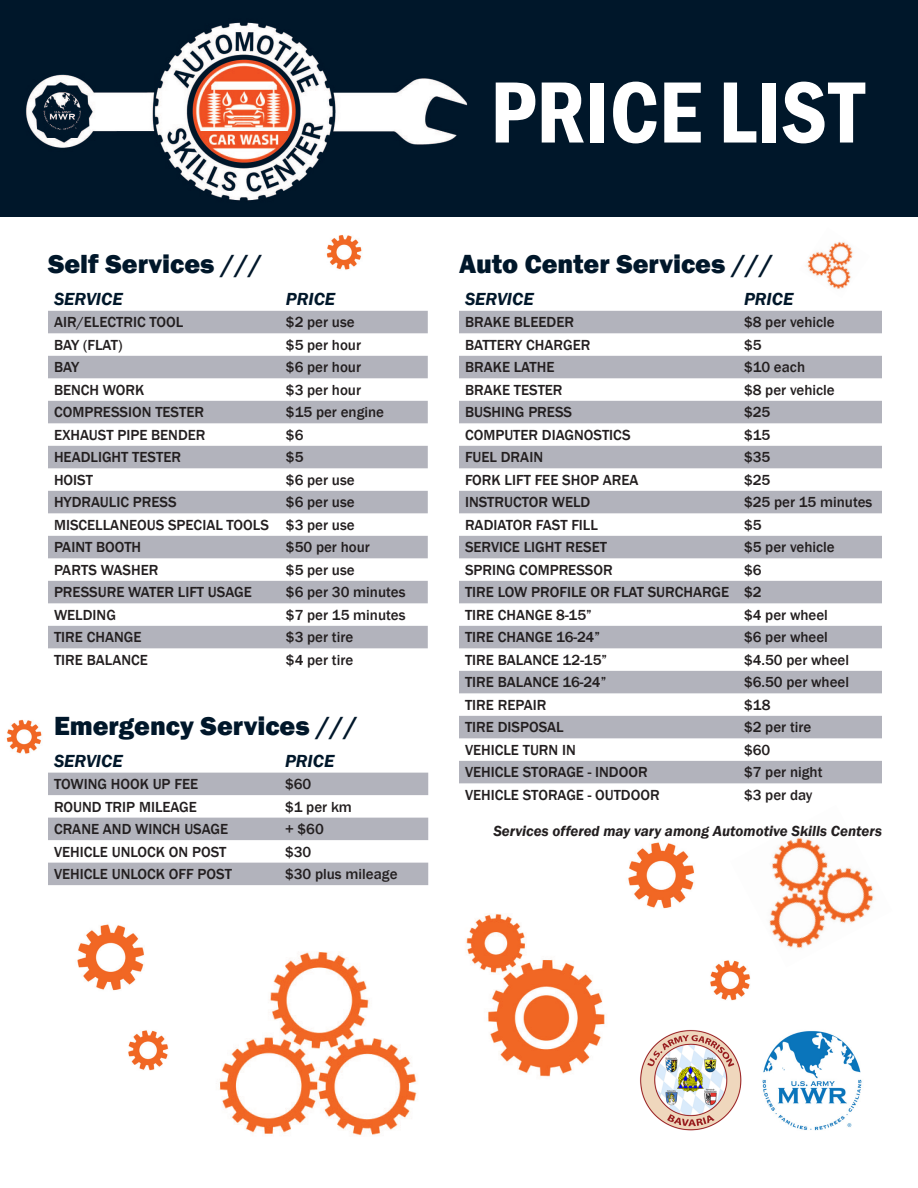
<style>
.page{position:relative;width:918px;height:1188px;background:#fff}
.page>*{position:absolute;margin:0;border:0;box-sizing:border-box;transform-origin:0 0}
.t1{font:600 condensed 90px "Franklin Gothic";color:#fff}
.t2{font:800 27px "Franklin Gothic";color:#00172a}
.t3{font:italic 600 18px "Franklin Gothic";color:#00172a}
.t4{font:500 15px "Franklin Gothic";color:#231f20}
.t5{font:italic 600 15px "Franklin Gothic";color:#231f20}
</style>
<div class="page">
<img style="left:769px;top:837px;width:105px;height:112px">
<div style="left:0;top:0;width:918px;height:216px;background:#00172a"></div>
<img style="left:807px;top:241px;width:46px;height:48px">
<img style="left:26px;top:22px;width:442px;height:179px">
<svg style="left:48px;top:311px;width:380px;height:337px;fill:#b2b3bc"></svg>
<svg style="left:459px;top:311px;width:423px;height:472px;fill:#b2b3bc"></svg>
<svg style="left:48px;top:773px;width:380px;height:112px"></svg>
<img style="left:640px;top:1029px;width:102px;height:102px">
<img style="left:762px;top:1031px;width:100px;height:100px">
<img style="left:128px;top:1030px;width:41px;height:41px">
<img style="left:710px;top:960px;width:41px;height:41px">
<img style="left:326px;top:235px;width:36px;height:35px">
<img style="left:6px;top:719px;width:36px;height:35px">
<img style="left:466px;top:914px;width:139px;height:163px">
<img style="left:219px;top:952px;width:199px;height:184px">
<img style="left:77px;top:924px;width:67px;height:67px">
<img style="left:628px;top:842px;width:66px;height:67px">
<p class="t1" style="left:490px;top:52px;width:376px">PRICE LIST</p>
<p class="t2" style="left:48px;top:246px;width:216px">Self Services ///</p>
<p class="t2" style="left:459px;top:246px;width:316px">Auto Center Services ///</p>
<p class="t3" style="left:54px;top:287px;width:70px">SERVICE</p>
<p class="t3" style="left:286px;top:287px;width:51px">PRICE</p>
<p class="t4" style="left:54px;top:313px;width:131px">AIR/ELECTRIC TOOL</p>
<p class="t4" style="left:286px;top:313px;width:70px">$2 per use</p>
<p class="t4" style="left:54px;top:336px;width:70px">BAY (FLAT)</p>
<p class="t4" style="left:286px;top:336px;width:77px">$5 per hour</p>
<p class="t4" style="left:54px;top:358px;width:27px">BAY</p>
<p class="t4" style="left:286px;top:358px;width:77px">$6 per hour</p>
<p class="t4" style="left:54px;top:381px;width:92px">BENCH WORK</p>
<p class="t4" style="left:286px;top:381px;width:77px">$3 per hour</p>
<p class="t4" style="left:54px;top:403px;width:152px">COMPRESSION TESTER</p>
<p class="t4" style="left:286px;top:403px;width:100px">$15 per engine</p>
<p class="t4" style="left:54px;top:426px;width:153px">EXHAUST PIPE BENDER</p>
<p class="t4" style="left:286px;top:426px;width:19px">$6</p>
<p class="t4" style="left:54px;top:448px;width:129px">HEADLIGHT TESTER</p>
<p class="t4" style="left:286px;top:448px;width:19px">$5</p>
<p class="t4" style="left:54px;top:471px;width:41px">HOIST</p>
<p class="t4" style="left:286px;top:471px;width:70px">$6 per use</p>
<p class="t4" style="left:54px;top:493px;width:124px">HYDRAULIC PRESS</p>
<p class="t4" style="left:286px;top:493px;width:70px">$6 per use</p>
<p class="t4" style="left:54px;top:516px;width:216px">MISCELLANEOUS SPECIAL TOOLS</p>
<p class="t4" style="left:286px;top:516px;width:70px">$3 per use</p>
<p class="t4" style="left:54px;top:538px;width:89px">PAINT BOOTH</p>
<p class="t4" style="left:286px;top:538px;width:85px">$50 per hour</p>
<p class="t4" style="left:54px;top:561px;width:106px">PARTS WASHER</p>
<p class="t4" style="left:286px;top:561px;width:70px">$5 per use</p>
<p class="t4" style="left:54px;top:583px;width:199px">PRESSURE WATER LIFT USAGE</p>
<p class="t4" style="left:286px;top:583px;width:121px">$6 per 30 minutes</p>
<p class="t4" style="left:54px;top:606px;width:63px">WELDING</p>
<p class="t4" style="left:286px;top:606px;width:121px">$7 per 15 minutes</p>
<p class="t4" style="left:54px;top:628px;width:89px">TIRE CHANGE</p>
<p class="t4" style="left:286px;top:628px;width:69px">$3 per tire</p>
<p class="t4" style="left:54px;top:651px;width:95px">TIRE BALANCE</p>
<p class="t4" style="left:286px;top:651px;width:69px">$4 per tire</p>
<p class="t2" style="left:54px;top:708px;width:305px">Emergency Services ///</p>
<p class="t3" style="left:54px;top:749px;width:70px">SERVICE</p>
<p class="t3" style="left:285px;top:749px;width:51px">PRICE</p>
<p class="t4" style="left:54px;top:775px;width:146px">TOWING HOOK UP FEE</p>
<p class="t4" style="left:285px;top:775px;width:28px">$60</p>
<p class="t4" style="left:54px;top:797px;width:144px">ROUND TRIP MILEAGE</p>
<p class="t4" style="left:285px;top:797px;width:69px">$1 per km</p>
<p class="t4" style="left:54px;top:820px;width:176px">CRANE AND WINCH USAGE</p>
<p class="t4" style="left:285px;top:820px;width:40px">+ $60</p>
<p class="t4" style="left:54px;top:842px;width:174px">VEHICLE UNLOCK ON POST</p>
<p class="t4" style="left:285px;top:842px;width:28px">$30</p>
<p class="t4" style="left:54px;top:865px;width:180px">VEHICLE UNLOCK OFF POST</p>
<p class="t4" style="left:285px;top:865px;width:114px">$30 plus mileage</p>
<p class="t3" style="left:465px;top:287px;width:70px">SERVICE</p>
<p class="t3" style="left:744px;top:287px;width:51px">PRICE</p>
<p class="t4" style="left:465px;top:313px;width:111px">BRAKE BLEEDER</p>
<p class="t4" style="left:744px;top:313px;width:92px">$8 per vehicle</p>
<p class="t4" style="left:465px;top:336px;width:127px">BATTERY CHARGER</p>
<p class="t4" style="left:744px;top:336px;width:19px">$5</p>
<p class="t4" style="left:465px;top:358px;width:91px">BRAKE LATHE</p>
<p class="t4" style="left:744px;top:358px;width:63px">$10 each</p>
<p class="t4" style="left:465px;top:381px;width:99px">BRAKE TESTER</p>
<p class="t4" style="left:744px;top:381px;width:92px">$8 per vehicle</p>
<p class="t4" style="left:465px;top:403px;width:109px">BUSHING PRESS</p>
<p class="t4" style="left:744px;top:403px;width:28px">$25</p>
<p class="t4" style="left:465px;top:426px;width:167px">COMPUTER DIAGNOSTICS</p>
<p class="t4" style="left:744px;top:426px;width:28px">$15</p>
<p class="t4" style="left:465px;top:448px;width:80px">FUEL DRAIN</p>
<p class="t4" style="left:744px;top:448px;width:28px">$35</p>
<p class="t4" style="left:465px;top:471px;width:175px">FORK LIFT FEE SHOP AREA</p>
<p class="t4" style="left:744px;top:471px;width:28px">$25</p>
<p class="t4" style="left:465px;top:493px;width:127px">INSTRUCTOR WELD</p>
<p class="t4" style="left:744px;top:493px;width:130px">$25 per 15 minutes</p>
<p class="t4" style="left:465px;top:516px;width:134px">RADIATOR FAST FILL</p>
<p class="t4" style="left:744px;top:516px;width:19px">$5</p>
<p class="t4" style="left:465px;top:538px;width:144px">SERVICE LIGHT RESET</p>
<p class="t4" style="left:744px;top:538px;width:92px">$5 per vehicle</p>
<p class="t4" style="left:465px;top:561px;width:149px">SPRING COMPRESSOR</p>
<p class="t4" style="left:744px;top:561px;width:19px">$6</p>
<p class="t4" style="left:465px;top:583px;width:266px">TIRE LOW PROFILE OR FLAT SURCHARGE</p>
<p class="t4" style="left:744px;top:583px;width:19px">$2</p>
<p class="t4" style="left:465px;top:606px;width:128px">TIRE CHANGE 8-15”</p>
<p class="t4" style="left:744px;top:606px;width:85px">$4 per wheel</p>
<p class="t4" style="left:465px;top:628px;width:137px">TIRE CHANGE 16-24”</p>
<p class="t4" style="left:744px;top:628px;width:85px">$6 per wheel</p>
<p class="t4" style="left:465px;top:651px;width:144px">TIRE BALANCE 12-15”</p>
<p class="t4" style="left:744px;top:651px;width:107px">$4.50 per wheel</p>
<p class="t4" style="left:465px;top:673px;width:143px">TIRE BALANCE 16-24”</p>
<p class="t4" style="left:744px;top:673px;width:107px">$6.50 per wheel</p>
<p class="t4" style="left:465px;top:696px;width:83px">TIRE REPAIR</p>
<p class="t4" style="left:744px;top:696px;width:28px">$18</p>
<p class="t4" style="left:465px;top:718px;width:100px">TIRE DISPOSAL</p>
<p class="t4" style="left:744px;top:718px;width:69px">$2 per tire</p>
<p class="t4" style="left:465px;top:741px;width:112px">VEHICLE TURN IN</p>
<p class="t4" style="left:744px;top:741px;width:28px">$60</p>
<p class="t4" style="left:465px;top:763px;width:184px">VEHICLE STORAGE - INDOOR</p>
<p class="t4" style="left:744px;top:763px;width:80px">$7 per night</p>
<p class="t4" style="left:465px;top:786px;width:196px">VEHICLE STORAGE - OUTDOOR</p>
<p class="t4" style="left:744px;top:786px;width:70px">$3 per day</p>
<p class="t5" style="left:493px;top:821px;width:390px">Services offered may vary among Automotive Skills Centers</p>
</div>
